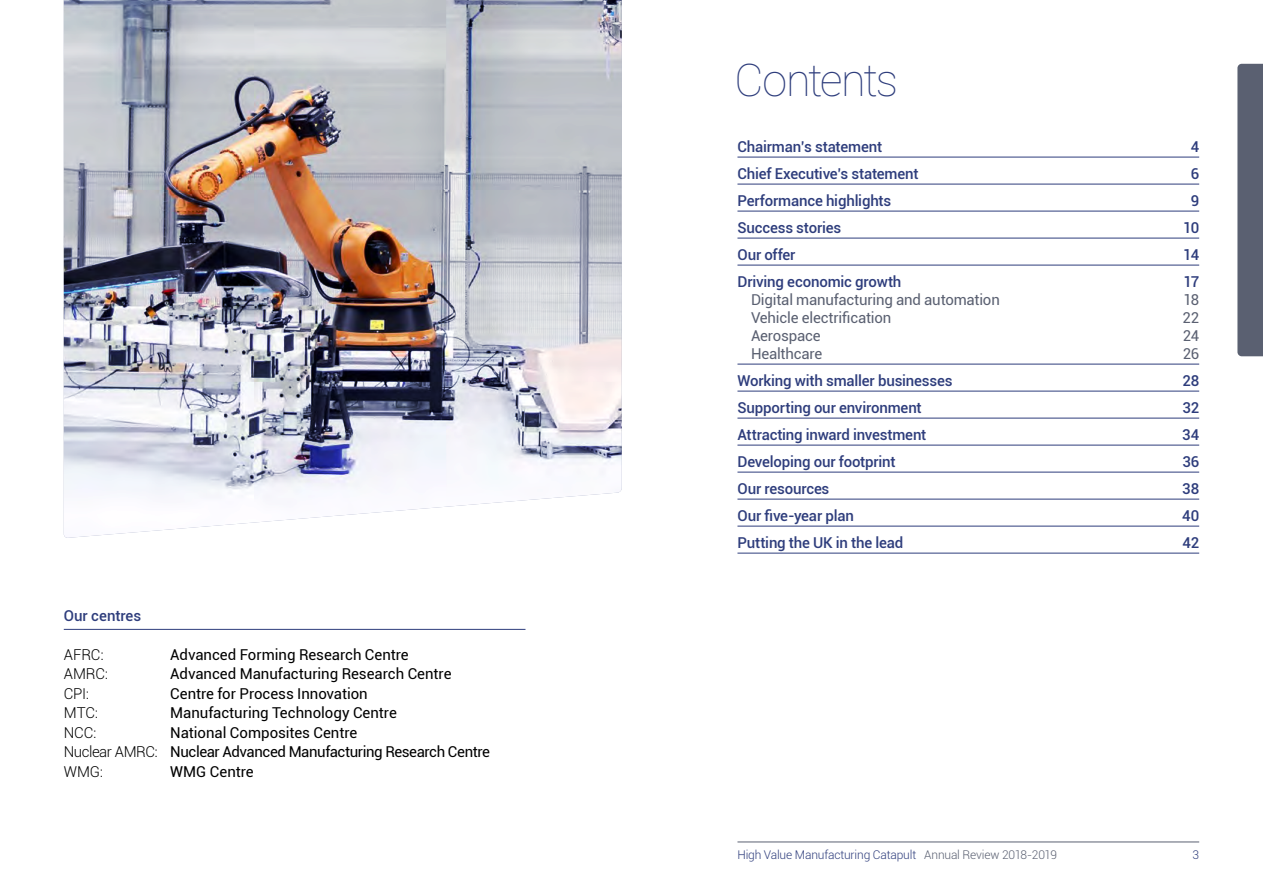
<style>
.page{position:relative;width:1263px;height:893px;background:#fff}
.page>*{position:absolute;margin:0;border:0;box-sizing:border-box;transform-origin:0 0}
.t1{font:100 45px "Roboto";letter-spacing:-.04em;color:#2e3d7c}
.t2{font:500 15px "Roboto";letter-spacing:-.01em;color:#2e3d7c}
.t3{font:15px "Roboto";letter-spacing:-.005em;color:#000}
.t4{font:15px/19.5px "Roboto";letter-spacing:-.025em;color:#000}
.t5{font:15px "Roboto";letter-spacing:-.015em;color:#5a6071}
.t6{font:300 15px "Roboto";letter-spacing:-.01em;color:#000}
.t7{font:300 12px "Roboto";letter-spacing:-.015em;color:#2e3d7c}
.s1{font-weight:300}
.s2{color:#5a6071}
</style>
<div class="page">
<hr style="left:64px;top:629px;width:461px;height:1px;background:#2e3d7c">
<hr style="left:737px;top:157px;width:462px;height:1px;background:#2e3d7c">
<hr style="left:737px;top:184px;width:462px;height:1px;background:#2e3d7c">
<hr style="left:737px;top:211px;width:462px;height:1px;background:#2e3d7c">
<hr style="left:737px;top:238px;width:462px;height:1px;background:#2e3d7c">
<hr style="left:737px;top:265px;width:462px;height:1px;background:#2e3d7c">
<hr style="left:737px;top:364px;width:462px;height:1px;background:#2e3d7c">
<hr style="left:737px;top:391px;width:462px;height:1px;background:#2e3d7c">
<hr style="left:737px;top:418px;width:462px;height:1px;background:#2e3d7c">
<hr style="left:737px;top:445px;width:462px;height:1px;background:#2e3d7c">
<hr style="left:737px;top:472px;width:462px;height:1px;background:#2e3d7c">
<hr style="left:737px;top:499px;width:462px;height:1px;background:#2e3d7c">
<hr style="left:737px;top:526px;width:462px;height:1px;background:#2e3d7c">
<hr style="left:737px;top:553px;width:462px;height:1px;background:#2e3d7c">
<img style="left:64px;top:0;width:558px;height:538px">
<hr style="left:737px;top:842px;width:462px;height:1px;background:#5a6071">
<div style="left:1237px;top:64px;width:26px;height:292px;background:#5a6071"></div>
<p class="t2" style="left:64px;top:605px;width:79px">Our centres</p>
<p class="t6" style="left:64px;top:644px;width:41px">AFRC:</p>
<p class="t3" style="left:170px;top:644px;width:240px">Advanced Forming Research Centre</p>
<p class="t6" style="left:64px;top:663px;width:46px">AMRC:</p>
<p class="t3" style="left:170px;top:663px;width:283px">Advanced Manufacturing Research Centre</p>
<p class="t6" style="left:64px;top:683px;width:27px">CPI:</p>
<p class="t3" style="left:170px;top:683px;width:199px">Centre for Process Innovation</p>
<p class="t6" style="left:64px;top:702px;width:36px">MTC:</p>
<p class="t3" style="left:170px;top:702px;width:228px">Manufacturing Technology Centre</p>
<p class="t6" style="left:64px;top:722px;width:34px">NCC:</p>
<p class="t4" style="left:64px;top:722px;width:428px;text-indent:106px">National Composites Centre<br><span class="s1">Nuclear AMRC:</span> Nuclear Advanced Manufacturing Research Centre<br><span class="s1">WMG:</span></p>
<p class="t3" style="left:170px;top:761px;width:85px">WMG Centre</p>
<h1 class="t1" style="left:734px;top:49px;width:165px">Contents</h1>
<p class="t2" style="left:737px;top:137px;width:146px">Chairman’s statement</p>
<p class="t2" style="left:1191px;top:137px;width:10px">4</p>
<p class="t2" style="left:737px;top:164px;width:183px">Chief Executive’s statement</p>
<p class="t2" style="left:1191px;top:164px;width:10px">6</p>
<p class="t2" style="left:737px;top:191px;width:155px">Performance highlights</p>
<p class="t2" style="left:1191px;top:191px;width:10px">9</p>
<p class="t2" style="left:737px;top:218px;width:105px">Success stories</p>
<p class="t2" style="left:1183px;top:218px;width:18px">10</p>
<p class="t2" style="left:737px;top:245px;width:60px">Our offer</p>
<p class="t2" style="left:1183px;top:245px;width:17px">14</p>
<p class="t2" style="left:737px;top:272px;width:165px">Driving economic growth</p>
<p class="t2" style="left:1183px;top:272px;width:17px">17</p>
<p class="t5" style="left:751px;top:290px;width:250px">Digital manufacturing and automation</p>
<p class="t5" style="left:1183px;top:290px;width:17px">18</p>
<p class="t5" style="left:751px;top:308px;width:142px">Vehicle electrification</p>
<p class="t5" style="left:1182px;top:308px;width:18px">22</p>
<p class="t5" style="left:751px;top:326px;width:71px">Aerospace</p>
<p class="t5" style="left:1183px;top:326px;width:18px">24</p>
<p class="t5" style="left:751px;top:344px;width:73px">Healthcare</p>
<p class="t5" style="left:1183px;top:344px;width:18px">26</p>
<p class="t2" style="left:737px;top:371px;width:217px">Working with smaller businesses</p>
<p class="t2" style="left:1182px;top:371px;width:18px">28</p>
<p class="t2" style="left:737px;top:398px;width:186px">Supporting our environment</p>
<p class="t2" style="left:1182px;top:398px;width:18px">32</p>
<p class="t2" style="left:737px;top:425px;width:190px">Attracting inward investment</p>
<p class="t2" style="left:1182px;top:425px;width:19px">34</p>
<p class="t2" style="left:737px;top:452px;width:160px">Developing our footprint</p>
<p class="t2" style="left:1182px;top:452px;width:18px">36</p>
<p class="t2" style="left:737px;top:479px;width:93px">Our resources</p>
<p class="t2" style="left:1182px;top:479px;width:18px">38</p>
<p class="t2" style="left:737px;top:506px;width:118px">Our five-year plan</p>
<p class="t2" style="left:1182px;top:506px;width:19px">40</p>
<p class="t2" style="left:737px;top:533px;width:167px">Putting the UK in the lead</p>
<p class="t2" style="left:1183px;top:533px;width:18px">42</p>
<p class="t7" style="left:737px;top:846px;width:321px">High Value Manufacturing Catapult <span class="s2">Annual Review 2018-2019</span></p>
<p class="t7" style="left:1192px;top:846px;width:8px">3</p>
</div>
